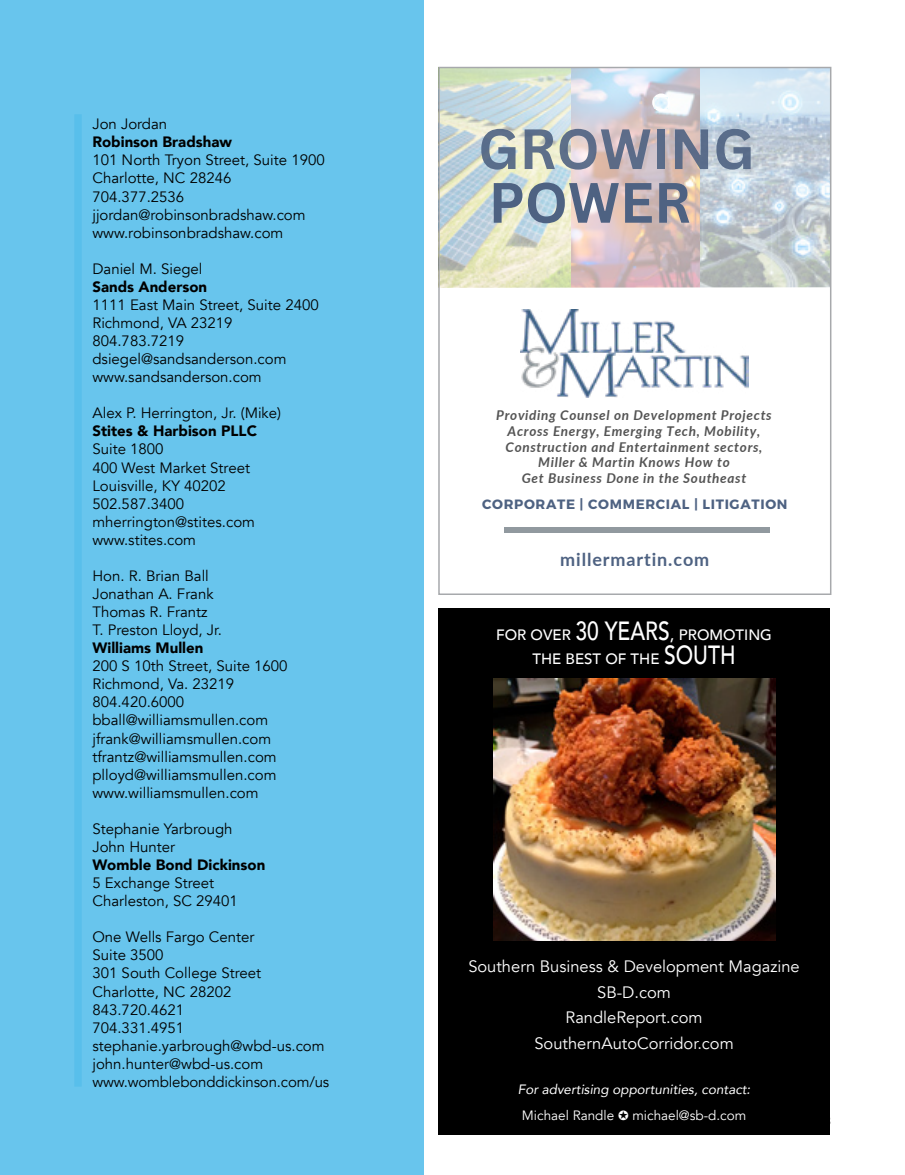
<style>
.page{position:relative;width:905px;height:1175px;background:#fff}
.page>*{position:absolute;margin:0;border:0;box-sizing:border-box;transform-origin:0 0}
.t1{font:700 55.5px/53.7px "Canva Sans";color:#4e6282}
.t2{font:700 18px "Lato";letter-spacing:.05em;color:#4e6282}
.t3{font:16.5px/25.5px "Avenir";color:#fff;text-align:center}
.t4{font:15px/18px "Avenir";color:#000}
.t5{font:900 15px "Avenir";color:#000}
.t6{font:500 15px/24px "Avenir";color:#fff;text-align:center}
.t7{font:italic 700 13.5px/15.8px "Lato";letter-spacing:.05em;color:#545454;text-align:center}
.t8{font:italic 13.5px "Avenir";color:#fff}
.t9{font:700 13.5px "Montserrat";letter-spacing:.05em;color:#4e6282}
.t10{font:13.5px "Avenir";color:#fff}
.s1{font-size:26.25px}
.s2{font-size:16.5px}
</style>
<div class="page">
<div style="left:0;top:0;width:423px;height:1174px;background:#68c5ed"></div>
<img style="left:520px;top:310px;width:229px;height:87px">
<svg style="left:441px;top:70px;width:387px;height:214px;background:#d0d3d2"></svg>
<div style="left:503px;top:527px;width:266px;height:6px;background:#91999f"></div>
<svg style="left:441px;top:284px;width:387px;height:4px;background:#d8cfc3"></svg>
<div style="left:438px;top:67px;width:393px;height:528px;border:2px solid #a7a9ac"></div>
<div style="left:74px;top:114px;width:8px;height:972px;background:#58bfeb"></div>
<div style="left:438px;top:608px;width:392px;height:526px;background:#000"></div>
<img style="left:493px;top:678px;width:282px;height:263px">
<p class="t4" style="left:92px;top:115px;width:76px">Jon Jordan</p>
<p class="t5" style="left:92px;top:129px;width:141px">Robinson Bradshaw</p>
<p class="t4" style="left:92px;top:151px;width:234px">101 North Tryon Street, Suite 1900<br>Charlotte, NC 28246<br>704.377.2536 jjordan@robinsonbradshaw.com www.robinsonbradshaw.com</p>
<p class="t4" style="left:92px;top:260px;width:112px">Daniel M. Siegel</p>
<p class="t5" style="left:92px;top:274px;width:116px">Sands Anderson</p>
<p class="t4" style="left:92px;top:296px;width:228px">1111 East Main Street, Suite 2400<br>Richmond, VA 23219<br>804.783.7219 dsiegel@sandsanderson.com www.sandsanderson.com</p>
<p class="t4" style="left:92px;top:404px;width:190px">Alex P. Herrington, Jr. (Mike)</p>
<p class="t5" style="left:92px;top:418px;width:166px">Stites &amp; Harbison PLLC</p>
<p class="t4" style="left:92px;top:440px;width:164px">Suite 1800<br>400 West Market Street<br>Louisville, KY 40202<br>502.587.3400 mherrington@stites.com www.stites.com</p>
<p class="t4" style="left:92px;top:567px;width:131px">Hon. R. Brian Ball<br>Jonathan A. Frank<br>Thomas R. Frantz<br>T. Preston Lloyd, Jr.</p>
<p class="t5" style="left:92px;top:635px;width:112px">Williams Mullen</p>
<p class="t4" style="left:92px;top:657px;width:197px">200 S 10th Street, Suite 1600<br>Richmond, Va. 23219<br>804.420.6000 bball@williamsmullen.com jfrank@williamsmullen.com tfrantz@williamsmullen.com plloyd@williamsmullen.com www.williamsmullen.com</p>
<p class="t4" style="left:92px;top:820px;width:142px">Stephanie Yarbrough<br>John Hunter</p>
<p class="t5" style="left:92px;top:852px;width:174px">Womble Bond Dickinson</p>
<p class="t4" style="left:92px;top:874px;width:147px">5 Exchange Street<br>Charleston, SC 29401</p>
<p class="t4" style="left:92px;top:928px;width:238px">One Wells Fargo Center<br>Suite 3500<br>301 South College Street<br>Charlotte, NC 28202<br>843.720.4621<br>704.331.4951 stephanie.yarbrough@wbd-us.com john.hunter@wbd-us.com www.womblebonddickinson.com/us</p>
<h1 class="t1" style="left:478px;top:123px;width:278px">GROWING<br>POWER</h1>
<p class="t7" style="left:496px;top:407px;width:277px">Providing Counsel on Development Projects Across Energy, Emerging Tech, Mobility, Construction and Entertainment sectors, Miller &amp; Martin Knows How to<br>Get Business Done in the Southeast</p>
<p class="t9" style="left:482px;top:496px;width:307px">CORPORATE | COMMERCIAL | LITIGATION</p>
<p class="t2" style="left:560px;top:546px;width:151px">millermartin.com</p>
<p class="t6" style="left:496px;top:622px;width:277px">FOR OVER <span class="s1">30 YEARS</span><span class="s2">,</span> PROMOTING<br>THE BEST OF THE <span class="s1">SOUTH</span></p>
<p class="t3" style="left:468px;top:954px;width:333px">Southern Business &amp; Development Magazine<br>SB-D.com<br>RandleReport.com<br>SouthernAutoCorridor.com</p>
<p class="t8" style="left:518px;top:1081px;width:234px">For advertising opportunities, contact:</p>
<p class="t10" style="left:522px;top:1107px;width:94px">Michael Randle</p>
<p class="t10" style="left:632px;top:1107px;width:115px">michael@sb-d.com</p>
</div>
